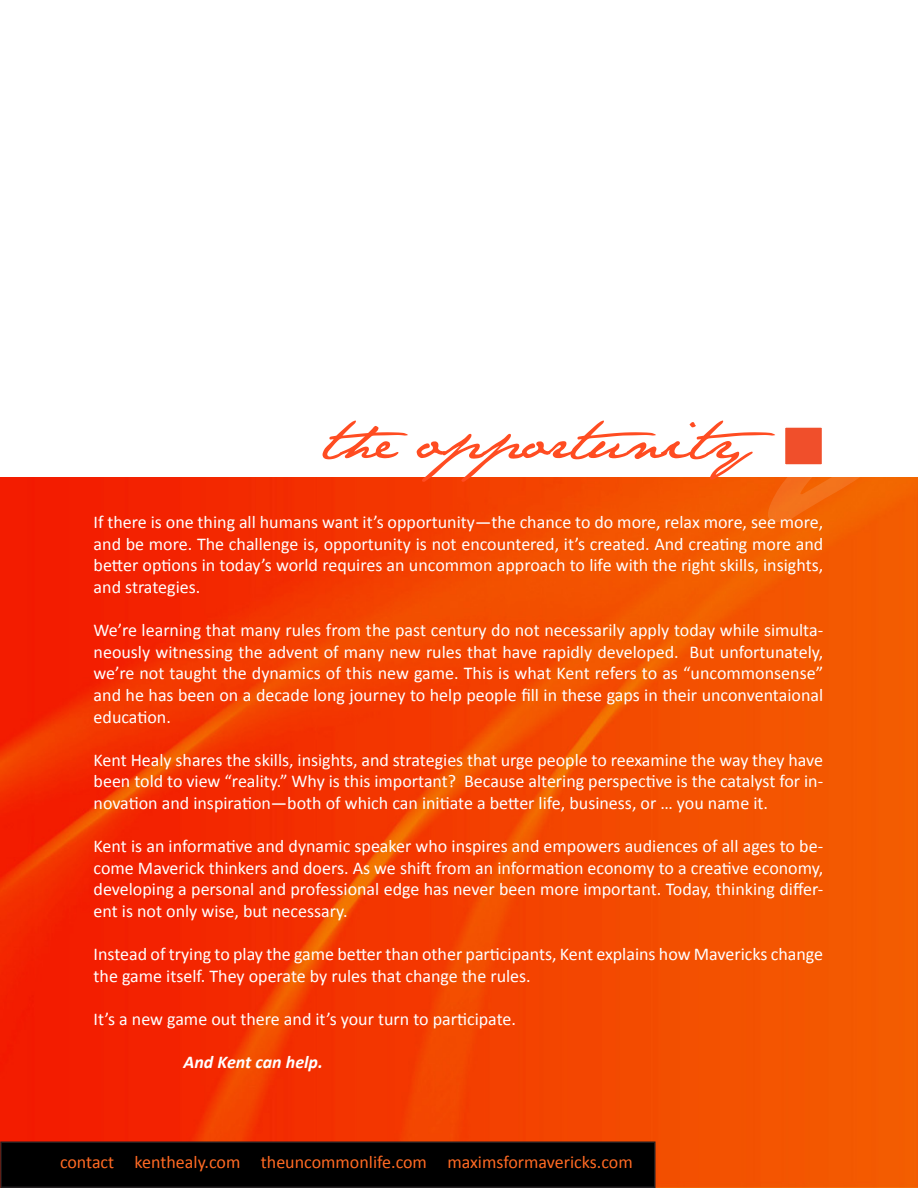
<style>
.page{position:relative;width:918px;height:1188px;background:#fff}
.page>*{position:absolute;margin:0;border:0;box-sizing:border-box;transform-origin:0 0}
.t1{font:54px "Jane Austen";color:#ff4c21}
.t2{font:18px/21.6px "Calibri";color:#fff;text-align:justify}
.t3{font:18px "Calibri";color:#ff6a23}
.t4{font:italic 700 18px "Calibri";color:#fff}
</style>
<div class="page">
<img style="left:0;top:477px;width:918px;height:711px">
<div style="left:1px;top:1142px;width:654px;height:45px;background:#000"></div>
<div style="left:0;top:1142px;width:656px;height:46px;border:2px solid #231f20"></div>
<div style="left:784px;top:426px;width:39px;height:40px;background:#f04f2b;border:2px solid #fff"></div>
<p class="t1" style="left:322px;top:408px;width:455px">the opportunity</p>
<p class="t2" style="left:94px;top:511px;width:731px">If there is one thing all humans want it’s opportunity—the chance to do more, relax more, see more, and be more. The challenge is, opportunity is not encountered, it’s created. And creating more and better options in today’s world requires an uncommon approach to life with the right skills, insights, and strategies.</p>
<p class="t2" style="left:94px;top:619px;width:731px">We’re learning that many rules from the past century do not necessarily apply today while simulta&shy;neously witnessing the advent of many new rules that have rapidly developed. But unfortunately, we’re not taught the dynamics of this new game. This is what Kent refers to as “uncommonsense” and he has been on a decade long journey to help people fill in these gaps in their unconventaional education.</p>
<p class="t2" style="left:94px;top:748px;width:731px">Kent Healy shares the skills, insights, and strategies that urge people to reexamine the way they have been told to view “reality.” Why is this important? Because altering perspective is the catalyst for in&shy;novation and inspiration—both of which can initiate a better life, business, or … you name it.</p>
<p class="t2" style="left:94px;top:835px;width:731px">Kent is an informative and dynamic speaker who inspires and empowers audiences of all ages to be&shy;come Maverick thinkers and doers. As we shift from an information economy to a creative economy, developing a personal and professional edge has never been more important. Today, thinking differ&shy;ent is not only wise, but necessary.</p>
<p class="t2" style="left:94px;top:943px;width:731px">Instead of trying to play the game better than other participants, Kent explains how Mavericks change the game itself. They operate by rules that change the rules.</p>
<p class="t2" style="left:94px;top:1007px;width:424px">It’s a new game out there and it’s your turn to participate.</p>
<p class="t4" style="left:184px;top:1051px;width:141px">And Kent can help.</p>
<p class="t3" style="left:60px;top:1151px;width:574px">contact kenthealy.com theuncommonlife.com maximsformavericks.com</p>
</div>
